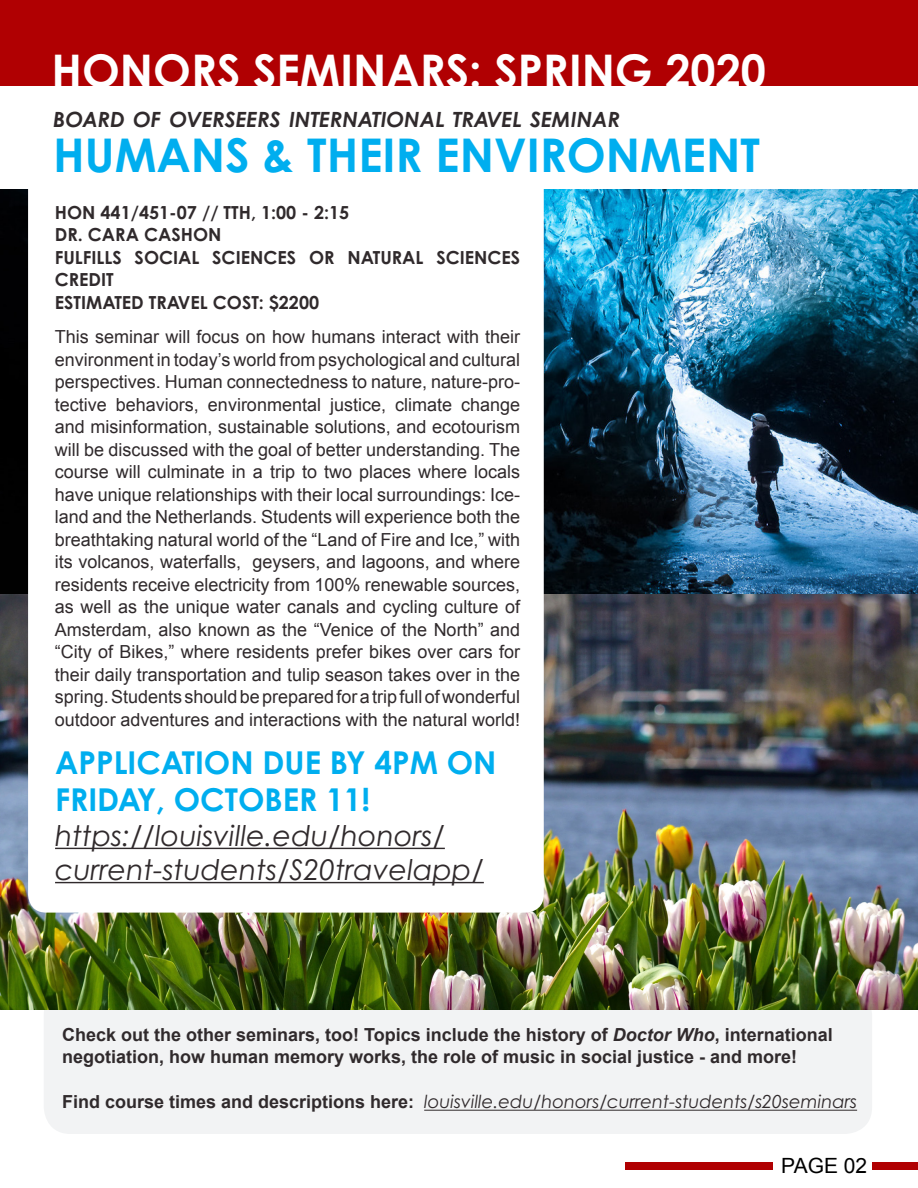
<style>
.page{position:relative;width:918px;height:1188px;background:#fff}
.page>*{position:absolute;margin:0;border:0;box-sizing:border-box;transform-origin:0 0}
.t1{font:700 46.5px "Century Gothic Pro";color:#00aeef}
.t2{font:700 45px "Century Gothic Pro";color:#fff}
.t3{font:700 31.5px/37.8px "Century Gothic Pro";color:#00aeef}
.t4{font:italic 28.5px "Century Gothic Pro";color:#302a2c}
.t5{font:italic 700 21px "Century Gothic Pro";color:#302a2c}
.t6{font:21px "Arial";color:#000}
.t7{font:18px/22.5px "Arial";color:#302a2c;text-align:justify}
.t8{font:700 18px "Arial";color:#302a2c}
.t9{font:700 18px/22.5px "Century Gothic Pro";color:#302a2c}
.t10{font:italic 18px "Century Gothic Pro";color:#302a2c}
.s1{font-style:italic}
.s2{font-family:"Arial";font-weight:700;font-style:normal}
</style>
<div class="page">
<div style="left:0;top:0;width:918px;height:86px;background:#b00002"></div>
<div style="left:872px;top:1162px;width:46px;height:8px;background:#b00002"></div>
<div style="left:44px;top:988px;width:828px;height:146px;background:#f2f3f4;border-radius:27px"></div>
<div style="left:625px;top:1162px;width:148px;height:8px;background:#b00002"></div>
<img style="left:0;top:594px;width:918px;height:416px">
<img style="left:0;top:189px;width:918px;height:405px">
<hr style="left:424px;top:1110px;width:433px;height:1px;background:#302a2c">
<div style="left:28px;top:157px;width:516px;height:756px;background:#fff;border-radius:18px"></div>
<hr style="left:55px;top:848px;width:390px;height:1px;background:#302a2c">
<hr style="left:55px;top:882px;width:429px;height:1px;background:#302a2c">
<p class="t2" style="left:52px;top:43px;width:716px">HONORS SEMINARS: SPRING 2020</p>
<p class="t5" style="left:53px;top:106px;width:568px">BOARD OF OVERSEERS INTERNATIONAL TRAVEL SEMINAR</p>
<p class="t1" style="left:53px;top:126px;width:708px">HUMANS &amp; THEIR ENVIRONMENT</p>
<p class="t9" style="left:55px;top:201px;width:296px">HON 441/451-07 // TTH, 1:00 - 2:15</p>
<p class="t9" style="left:55px;top:223px;width:168px">DR. CARA CASHON</p>
<p class="t9" style="left:55px;top:246px;width:467px">FULFILLS SOCIAL SCIENCES OR NATURAL SCIENCES<br>CREDIT</p>
<p class="t9" style="left:55px;top:291px;width:266px">ESTIMATED TRAVEL COST: $2200</p>
<p class="t7" style="left:55px;top:326px;width:467px">This seminar will focus on how humans interact with their environment in today’s world from psychological and cultural perspectives. Human connectedness to nature, nature-pro&shy;tective behaviors, environmental justice, climate change and misinformation, sustainable solutions, and ecotourism will be discussed with the goal of better understanding. The course will culminate in a trip to two places where locals have unique relationships with their local surroundings: Ice&shy;land and the Netherlands. Students will experience both the breathtaking natural world of the “Land of Fire and Ice,” with its volcanos, waterfalls, geysers, and lagoons, and where residents receive electricity from 100% renewable sources, as well as the unique water canals and cycling culture of Amsterdam, also known as the “Venice of the North” and “City of Bikes,” where residents prefer bikes over cars for their daily transportation and tulip season takes over in the spring. Students should be prepared for a trip full of wonderful outdoor adventures and interactions with the natural world!</p>
<p class="t3" style="left:55px;top:743px;width:443px">APPLICATION DUE BY 4PM ON<br>FRIDAY, OCTOBER 11!</p>
<p class="t4" style="left:55px;top:818px;width:391px">https://louisville.edu/honors/</p>
<p class="t4" style="left:55px;top:852px;width:430px">current-students/S20travelapp/</p>
<p class="t8" style="left:62px;top:1023px;width:772px">Check out the other seminars, too! Topics include the history of <span class="s1">Doctor Who</span>, international</p>
<p class="t8" style="left:62px;top:1045px;width:737px">negotiation, how human memory works, the role of music in social justice - and more!</p>
<p class="t10" style="left:62px;top:1091px;width:797px"><span class="s2">Find course times and descriptions here:</span> louisville.edu/honors/current-students/s20seminars</p>
<p class="t6" style="left:781px;top:1152px;width:87px">PAGE 02</p>
</div>
